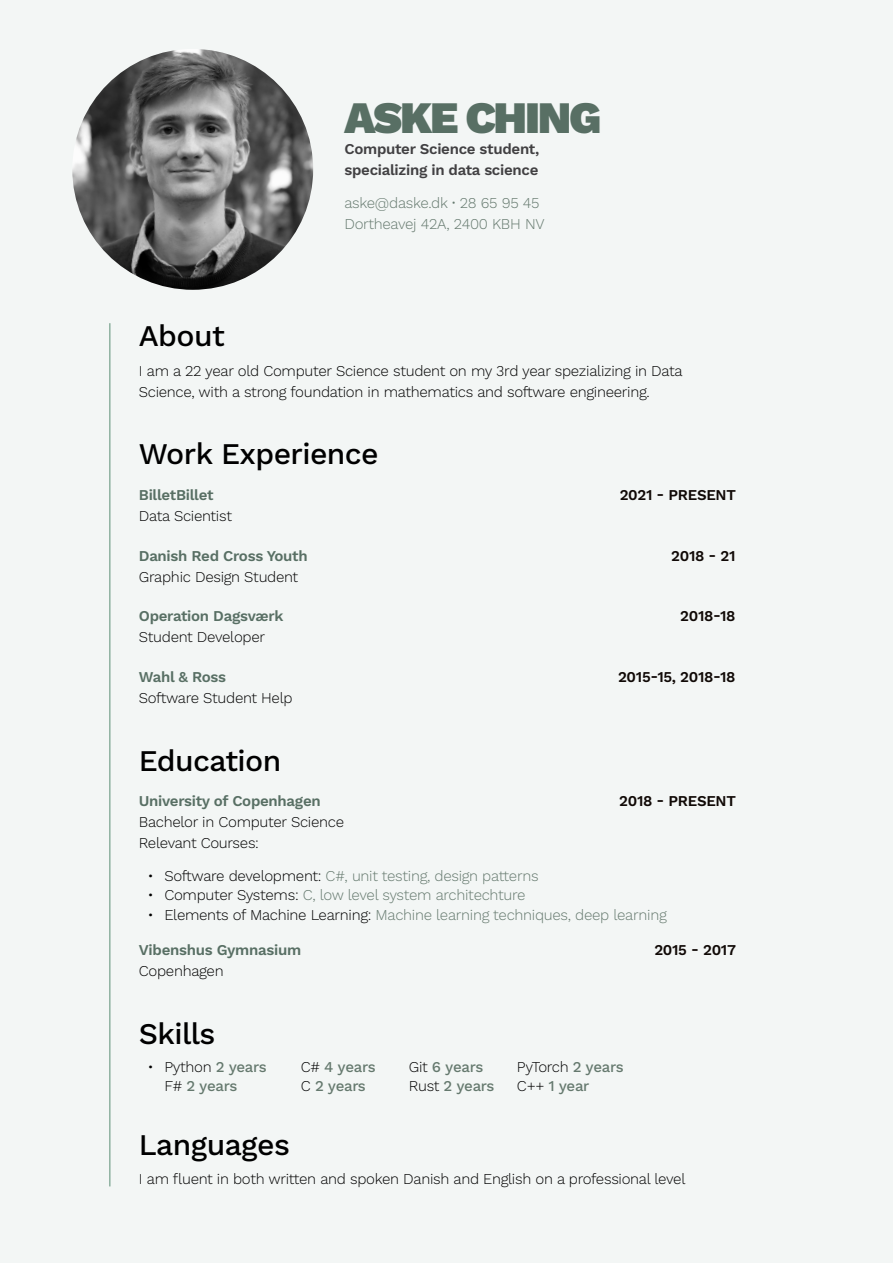
<style>
.page{position:relative;width:893px;height:1263px;background:#f3f6f5}
.page>*{position:absolute;margin:0;border:0;box-sizing:border-box;transform-origin:0 0}
.t1{font:900 45px "Work Sans";letter-spacing:-.05em;color:#586f64}
.t2{font:500 30px "Work Sans";letter-spacing:-.02em;color:#000}
.t3{font:300 15px/21px "Work Sans";letter-spacing:-.02em;color:#000}
.t4{font:300 15px/21px "Work Sans";letter-spacing:-.02em;color:#65796e}
.t5{font:600 15px "Work Sans";letter-spacing:-.02em;color:#586f64}
.t6{font:600 15px "Work Sans";letter-spacing:-.02em;color:#100906}
.t7{font:500 15px "Work Sans";letter-spacing:-.02em;color:#65796e}
.t8{font:600 15px/21px "Work Sans";letter-spacing:-.02em;color:#414042}
.s1{font-family:"Noto Serif";font-weight:500}
.s2{color:#000}
.s3{font-weight:500;color:#65796e}
.s4{font-weight:300;color:#000}
</style>
<div class="page">
<img style="left:72px;top:49px;width:241px;height:241px;border-radius:120px">
<hr style="left:109px;top:323px;width:2px;height:863px;background:#8eb1a0">
<h1 class="t1" style="left:344px;top:91px;width:259px">ASKE CHING</h1>
<p class="t8" style="left:344px;top:139px;width:196px">Computer Science student, specializing in data science</p>
<p class="t4" style="left:344px;top:193px;width:202px">aske@daske.dk <span class="s1">․</span> 28 65 95 45<br>Dortheavej 42A, 2400 KBH NV</p>
<h2 class="t2" style="left:139px;top:318px;width:87px">About</h2>
<p class="t3" style="left:139px;top:360px;width:545px">I am a 22 year old Computer Science student on my 3rd year spezializing in Data<br>Science, with a strong foundation in mathematics and software engineering.</p>
<h2 class="t2" style="left:139px;top:436px;width:241px">Work Experience</h2>
<p class="t5" style="left:139px;top:486px;width:76px">BilletBillet</p>
<p class="t6" style="left:620px;top:486px;width:118px">2021 - PRESENT</p>
<p class="t3" style="left:139px;top:506px;width:95px">Data Scientist</p>
<p class="t5" style="left:139px;top:547px;width:170px">Danish Red Cross Youth</p>
<p class="t6" style="left:671px;top:547px;width:66px">2018 - 21</p>
<p class="t3" style="left:139px;top:567px;width:161px">Graphic Design Student</p>
<p class="t5" style="left:139px;top:607px;width:146px">Operation Dagsværk</p>
<p class="t6" style="left:680px;top:607px;width:57px">2018-18</p>
<p class="t3" style="left:139px;top:627px;width:128px">Student Developer</p>
<p class="t5" style="left:139px;top:668px;width:89px">Wahl &amp; Ross</p>
<p class="t6" style="left:618px;top:668px;width:119px">2015-15, 2018-18</p>
<p class="t3" style="left:139px;top:688px;width:155px">Software Student Help</p>
<h2 class="t2" style="left:139px;top:743px;width:144px">Education</h2>
<p class="t5" style="left:139px;top:792px;width:183px">University of Copenhagen</p>
<p class="t6" style="left:619px;top:792px;width:118px">2018 - PRESENT</p>
<p class="t3" style="left:139px;top:812px;width:207px">Bachelor in Computer Science<br>Relevant Courses:</p>
<p class="t4" style="left:147px;top:866px;width:393px"><span class="s2">• Software development:</span> C#, unit testing, design patterns</p>
<p class="t4" style="left:147px;top:885px;width:380px"><span class="s2">• Computer Systems:</span> C, low level system architechture</p>
<p class="t4" style="left:147px;top:905px;width:521px"><span class="s2">• Elements of Machine Learning:</span> Machine learning techniques, deep learning</p>
<p class="t5" style="left:139px;top:941px;width:164px">Vibenshus Gymnasium</p>
<p class="t6" style="left:654px;top:941px;width:83px">2015 - 2017</p>
<p class="t3" style="left:139px;top:961px;width:86px">Copenhagen</p>
<h2 class="t2" style="left:139px;top:1016px;width:78px">Skills</h2>
<p class="t3" style="left:147px;top:1057px;width:121px">• Python <span class="s3">2 years</span></p>
<p class="t7" style="left:301px;top:1058px;width:76px"><span class="s4">C#</span> 4 years</p>
<p class="t7" style="left:409px;top:1058px;width:76px"><span class="s4">Git</span> 6 years</p>
<p class="t3" style="left:517px;top:1057px;width:108px">PyTorch <span class="s3">2 years</span></p>
<p class="t7" style="left:164px;top:1077px;width:74px"><span class="s4">F#</span> 2 years</p>
<p class="t7" style="left:301px;top:1077px;width:66px"><span class="s4">C</span> 2 years</p>
<p class="t7" style="left:409px;top:1077px;width:87px"><span class="s4">Rust</span> 2 years</p>
<p class="t7" style="left:517px;top:1077px;width:74px"><span class="s4">C++</span> 1 year</p>
<h2 class="t2" style="left:139px;top:1127px;width:153px">Languages</h2>
<p class="t3" style="left:139px;top:1169px;width:548px">I am fluent in both written and spoken Danish and English on a professional level</p>
</div>
